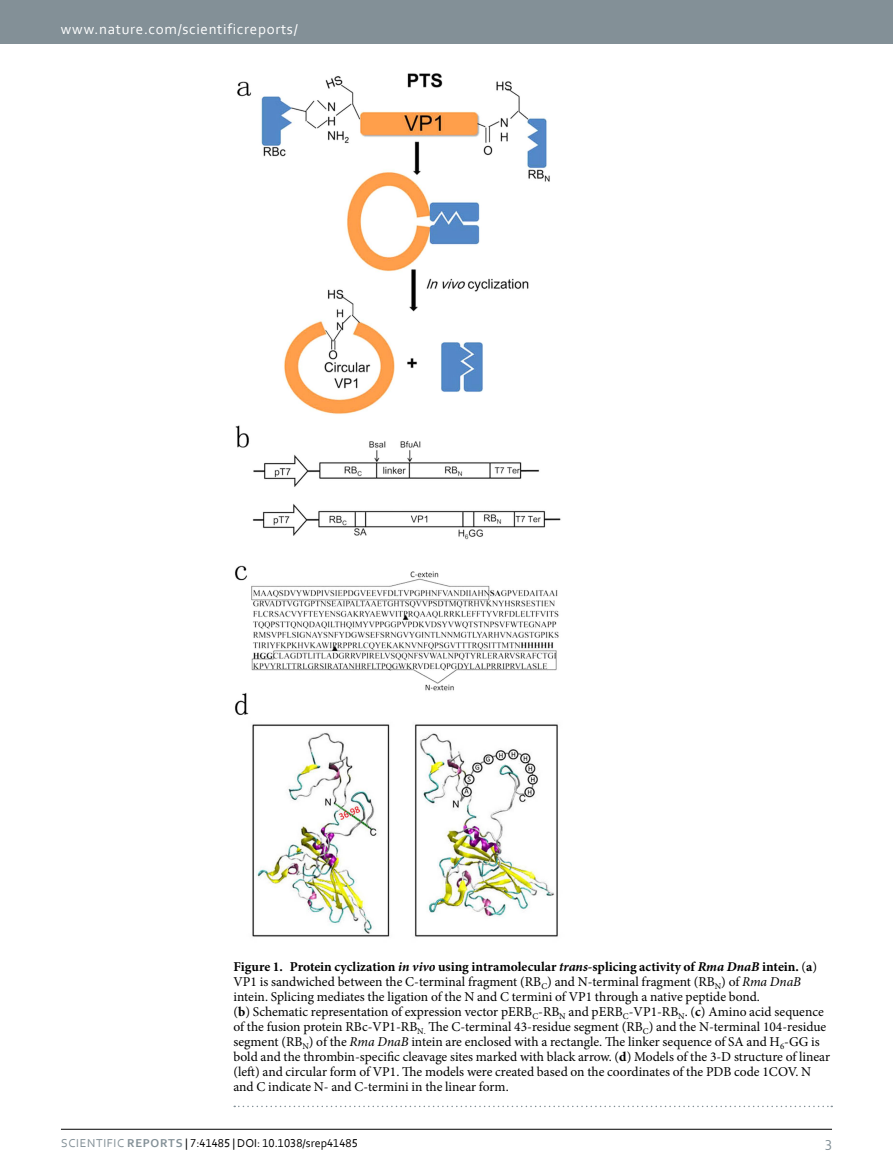
<style>
.page{position:relative;width:893px;height:1174px;background:#fff}
.page>*{position:absolute;margin:0;border:0;box-sizing:border-box;transform-origin:0 0}
.t1{font:15px "Corbel";letter-spacing:.045em;color:#fff}
.t2{font:15px "Corbel";color:#839097}
.t3{font:13.5px/15px "Minion Pro";color:#000}
.t4{font:12px "Corbel";color:#000}
.s1{font-weight:700}
.s2{font-weight:700;font-style:italic}
.s3{font-style:italic}
.s4{color:#839097}
.s5{font-weight:700;color:#839097}
</style>
<div class="page">
<div style="left:0;top:0;width:893px;height:43px;background:#839097"></div>
<hr style="left:61px;top:1129px;width:771px;height:1px;background:#000">
<img style="left:234px;top:73px;width:327px;height:864px">
<svg style="left:234px;top:1105px;width:598px;height:2px"></svg>
<p class="t1" style="left:61px;top:19px;width:238px">www.nature.com/scientificreports/</p>
<p class="t3" style="left:233px;top:959px;width:598px"><span class="s1">Figure 1. Protein cyclization</span> <span class="s2">in vivo</span> <span class="s1">using intramolecular</span> <span class="s2">trans</span><span class="s1">-splicing activity of</span> <span class="s2">Rma DnaB</span> <span class="s1">intein.</span> (<span class="s1">a</span>)<br>VP1 is sandwiched between the C-terminal fragment (RB<sub>C</sub>) and N-terminal fragment (RB<sub>N</sub>) of <span class="s3">Rma DnaB </span>intein. Splicing mediates the ligation of the N and C termini of VP1 through a native peptide bond.<br>(<span class="s1">b</span>) Schematic representation of expression vector pERB<sub>C</sub>-RB<sub>N</sub> and pERB<sub>C</sub>-VP1-RB<sub>N</sub>. (<span class="s1">c</span>) Amino acid sequence of the fusion protein RBc-VP1-RB<sub>N.</sub> The C-terminal 43-residue segment (RB<sub>C</sub>) and the N-terminal 104-residue segment (RB<sub>N</sub>) of the <span class="s3">Rma DnaB</span> intein are enclosed with a rectangle. The linker sequence of SA and H<sub>6</sub>-GG is bold and the thrombin-specific cleavage sites marked with black arrow. (<span class="s1">d</span>) Models of the 3-D structure of linear (left) and circular form of VP1. The models were created based on the coordinates of the PDB code 1COV. N and C indicate N- and C-termini in the linear form.</p>
<p class="t4" style="left:61px;top:1135px;width:298px"><span class="s4">Scientific</span> <span class="s5">REPORTS</span> | 7:41485 | DOI: 10.1038/srep41485</p>
<p class="t2" style="left:825px;top:1132px;width:8px">3</p>
</div>
